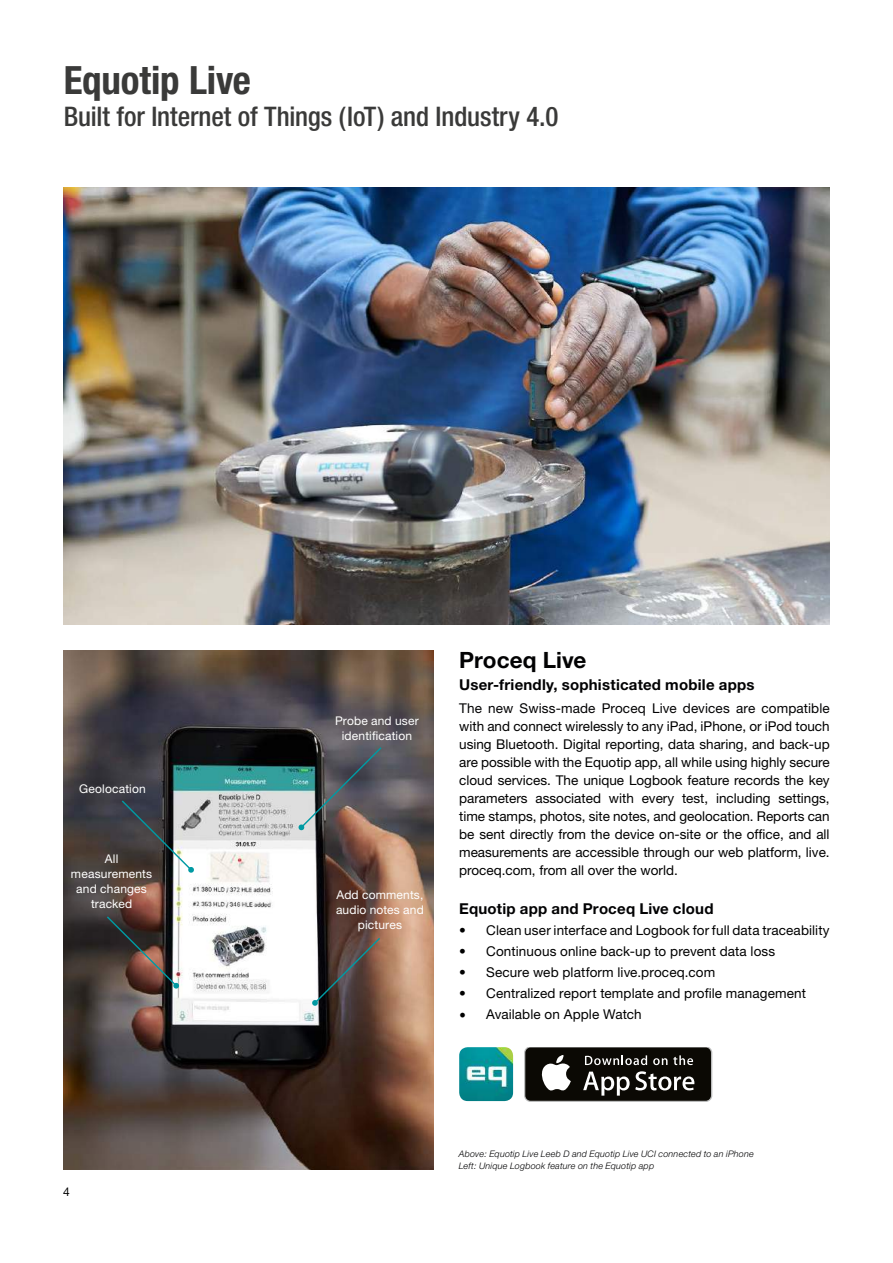
<style>
.page{position:relative;width:893px;height:1263px;background:#fff}
.page>*{position:absolute;margin:0;border:0;box-sizing:border-box;transform-origin:0 0}
.t1{font:700 condensed 39px "Helvetica Neue";letter-spacing:-.005em;color:#3a3a39}
.t2{font:500 condensed 27px "Helvetica Neue";letter-spacing:-.005em;color:#3a3a39}
.t3{font:700 22.5px "Helvetica Neue";color:#020203}
.t4{font:700 15px "Helvetica Neue";letter-spacing:.015em;color:#020203}
.t5{font:13.5px/18px "Helvetica Neue";letter-spacing:.01em;color:#000;text-align:justify}
.t6{font:13.5px "Helvetica Neue";letter-spacing:.01em;color:#020203}
.t7{font:12px/15px "Helvetica Neue";letter-spacing:.015em;color:#fff;text-align:center}
.t8{font:12px "Helvetica Neue";color:#000}
.t9{font:italic 300 9px/12.6px "Helvetica Neue";letter-spacing:.02em;color:#020203}
.s1{font-family:"Minion Pro";font-size:18px}
</style>
<div class="page">
<img style="left:64px;top:187px;width:766px;height:437px">
<img style="left:64px;top:651px;width:369px;height:518px">
<svg style="left:312px;top:936px;width:70px;height:70px;background:#5c4d49"></svg>
<svg style="left:120px;top:799px;width:74px;height:74px;background:#636566"></svg>
<img style="left:298px;top:746px;width:85px;height:84px">
<svg style="left:105px;top:915px;width:74px;height:74px;background:#554540"></svg>
<img style="left:459px;top:1047px;width:54px;height:54px">
<svg style="left:524px;top:1047px;width:188px;height:54px;background:#393733"></svg>
<h1 class="t1" style="left:64px;top:57px;width:189px">Equotip Live</h1>
<h2 class="t2" style="left:64px;top:101px;width:496px">Built for Internet of Things (IoT) and Industry 4.0</h2>
<p class="t7" style="left:79px;top:781px;width:68px">Geolocation</p>
<p class="t7" style="left:71px;top:851px;width:83px">All measurements and changes tracked</p>
<p class="t8" style="left:63px;top:1184px;width:8px">4</p>
<p class="t7" style="left:335px;top:713px;width:85px">Probe and user identification</p>
<p class="t7" style="left:336px;top:887px;width:89px">Add comments, audio notes and pictures</p>
<h3 class="t3" style="left:459px;top:646px;width:129px">Proceq Live</h3>
<p class="t4" style="left:459px;top:675px;width:297px">User-friendly, sophisticated mobile apps</p>
<p class="t6" style="left:459px;top:700px;width:372px">The new Swiss-made Proceq Live devices are compatible</p>
<p class="t5" style="left:459px;top:716px;width:372px">with and connect wirelessly to any iPad, iPhone, or iPod touch using Bluetooth. Digital reporting, data sharing, and back-up are possible with the Equotip app, all while using highly secure cloud services. The unique Logbook feature records the key parameters associated with every test, including settings, time stamps, photos, site notes, and geolocation. Reports can be sent directly from the device on-site or the office, and all measurements are accessible through our web platform, live. proceq.com, from all over the world.</p>
<p class="t4" style="left:459px;top:899px;width:256px">Equotip app and Proceq Live cloud</p>
<p class="t5" style="left:459px;top:920px;width:372px">• Clean user interface and Logbook for full data traceability</p>
<p class="t5" style="left:459px;top:941px;width:318px">• Continuous online back-up to prevent data loss</p>
<p class="t5" style="left:459px;top:962px;width:258px">• Secure web platform live.proceq.com</p>
<p class="t5" style="left:459px;top:983px;width:348px">• Centralized report template and profile management</p>
<p class="t5" style="left:459px;top:1004px;width:184px"><span class="s1">•</span> Available on Apple Watch</p>
<p class="t9" style="left:459px;top:1147px;width:296px">Above: Equotip Live Leeb D and Equotip Live UCI connected to an iPhone<br>Left: Unique Logbook feature on the Equotip app</p>
</div>
